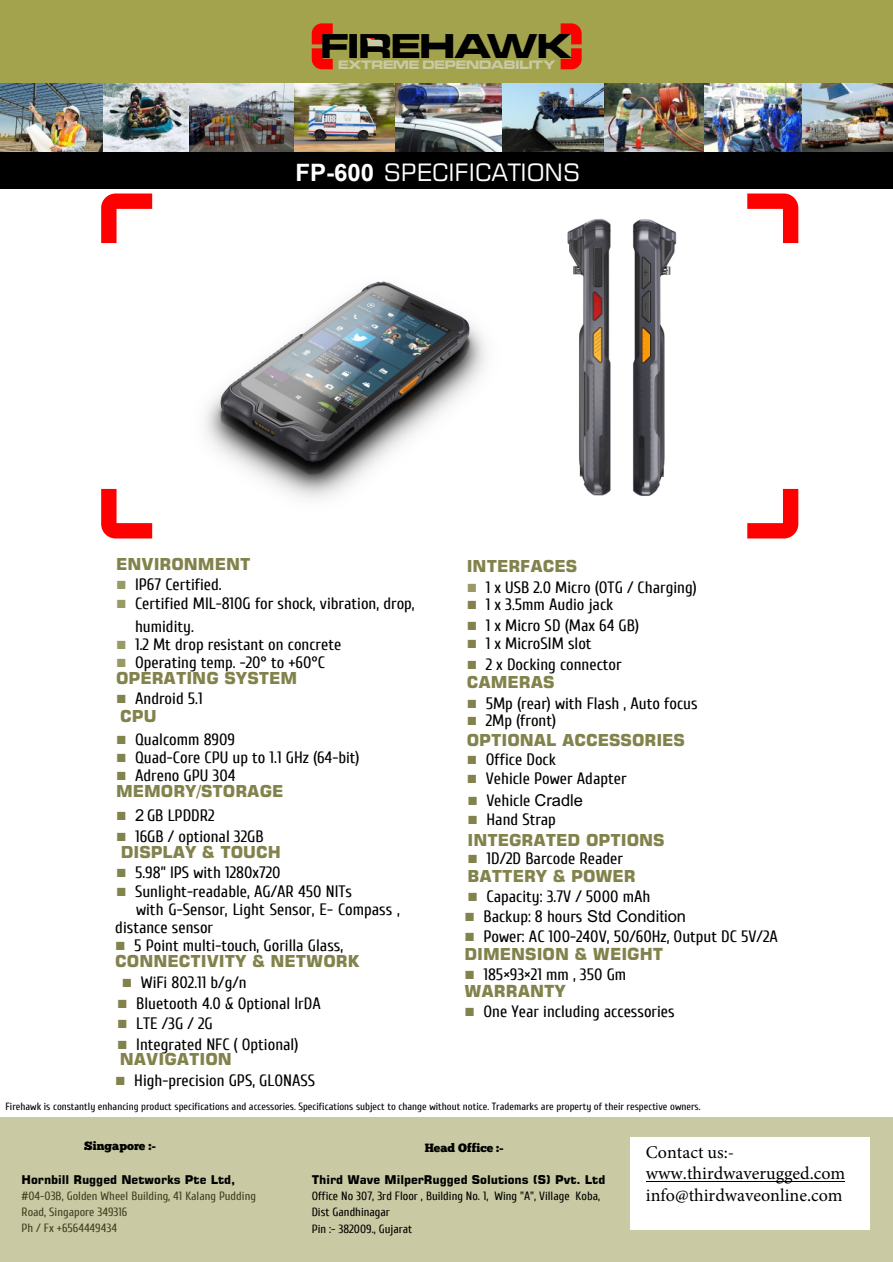
<style>
.page{position:relative;width:893px;height:1262px;background:#fff}
.page>*{position:absolute;margin:0;border:0;box-sizing:border-box;transform-origin:0 0}
.t1{font:35.85px "Microgramma Becker Bold Extd";color:#000}
.t2{font:24px "Square 721 BT";color:#fff}
.t3{font:18px/21.6px "Minion Pro";color:#000}
.t4{font:16.5px/22.4px "Cuprum";color:#000}
.t5{font:700 16.5px "Square 721 BT";color:#82824c}
.t6{font:12.75px "Microgramma Becker Bold Extd";color:#c9c9a3}
.t7{font:12px/16.4px "Cuprum";color:#000}
.t8{font:12px/16.2px "Cuprum";color:#404022}
.t9{font:700 12px "Square 721 BT";color:#000}
.t10{font:700 12px "Square 721 BT";color:#000}
.t11{font:12px "Chunk Five";color:#000}
.t12{font:10.5px "Cuprum";color:#000}
.s1{font-family:"Arial";font-weight:700}
.s2{color:#996}
.s3{color:#82824c}
.s4{font-family:"Arial"}
</style>
<div class="page">
<img style="left:122px;top:281px;width:364px;height:258px">
<img style="left:567px;top:219px;width:110px;height:277px">
<div style="left:0;top:1117px;width:893px;height:145px;background:#c9c9a3"></div>
<div style="left:0;top:0;width:893px;height:189px;background:#a3a34e"></div>
<div style="left:0;top:151px;width:893px;height:38px;background:#000"></div>
<div style="left:630px;top:1137px;width:239px;height:92px;background:#fff"></div>
<svg style="left:747px;top:193px;width:51px;height:50px"></svg>
<svg style="left:101px;top:193px;width:51px;height:50px"></svg>
<svg style="left:747px;top:489px;width:51px;height:49px"></svg>
<svg style="left:101px;top:489px;width:51px;height:49px"></svg>
<svg style="left:312px;top:23px;width:21px;height:46px"></svg>
<svg style="left:560px;top:23px;width:21px;height:46px"></svg>
<div style="left:366px;top:39px;width:19px;height:9px;background:#000"></div>
<svg style="left:366px;top:38px;width:17px;height:11px"></svg>
<img style="left:703px;top:83px;width:190px;height:68px">
<img style="left:294px;top:83px;width:409px;height:68px">
<img style="left:188px;top:83px;width:106px;height:68px">
<img style="left:0;top:83px;width:104px;height:68px">
<img style="left:104px;top:83px;width:84px;height:68px">
<hr style="left:646px;top:1180px;width:199px;height:1px;background:#000">
<h1 class="t1" style="left:321px;top:30px;width:252px">FIREHAWK</h1>
<p class="t6" style="left:338px;top:59px;width:218px">EXTREME DEPENDABILITY</p>
<h2 class="t2" style="left:295px;top:163px;width:286px"><span class="s1">FP-600</span> SPECIFICATIONS</h2>
<p class="t5" style="left:116px;top:557px;width:136px">ENVIRONMENT</p>
<p class="t4" style="left:116px;top:574px;width:107px"><span class="s2">■</span> IP67 Certified.</p>
<p class="t4" style="left:135px;top:592px;width:281px;text-indent:-19px"><span class="s2">■</span> Certified MIL-810G for shock, vibration, drop, humidity.</p>
<p class="t4" style="left:116px;top:633px;width:227px"><span class="s2">■</span> 1.2 Mt drop resistant on concrete</p>
<p class="t4" style="left:116px;top:651px;width:210px"><span class="s2">■</span> Operating temp. -20° to +60°C</p>
<p class="t5" style="left:116px;top:672px;width:183px">OPERATING SYSTEM</p>
<p class="t4" style="left:116px;top:687px;width:88px"><span class="s3">■</span> Android 5.1</p>
<p class="t5" style="left:120px;top:709px;width:38px">CPU</p>
<p class="t4" style="left:116px;top:728px;width:120px"><span class="s3">■</span> Qualcomm 8909</p>
<p class="t4" style="left:116px;top:746px;width:245px"><span class="s3">■</span> Quad-Core CPU up to 1.1 GHz (64-bit)</p>
<p class="t4" style="left:116px;top:764px;width:121px"><span class="s3">■</span> Adreno GPU 304</p>
<p class="t5" style="left:116px;top:784px;width:169px">MEMORY/STORAGE</p>
<p class="t4" style="left:116px;top:804px;width:100px"><span class="s3">■</span> <span class="s4">2</span> GB LPDDR2</p>
<p class="t4" style="left:116px;top:825px;width:149px"><span class="s3">■</span> 16GB / optional 32GB</p>
<p class="t5" style="left:121px;top:845px;width:161px">DISPLAY &amp; TOUCH</p>
<p class="t4" style="left:116px;top:861px;width:166px"><span class="s3">■</span> 5.98” IPS with 1280x720</p>
<p class="t4" style="left:116px;top:880px;width:237px"><span class="s3">■</span> Sunlight-readable, AG/AR 450 NITs</p>
<p class="t4" style="left:136px;top:898px;width:265px">with G-Sensor, Light Sensor, E- Compass ,</p>
<p class="t4" style="left:115px;top:916px;width:99px">distance sensor</p>
<p class="t4" style="left:115px;top:934px;width:229px"><span class="s3">■</span> 5 Point multi-touch, Gorilla Glass,</p>
<p class="t5" style="left:115px;top:955px;width:246px">CONNECTIVITY &amp; NETWORK</p>
<p class="t4" style="left:122px;top:971px;width:126px"><span class="s3">■</span> WiFi 802.11 b/g/n</p>
<p class="t4" style="left:117px;top:993px;width:205px"><span class="s3">■</span> Bluetooth 4.0 &amp; Optional IrDA</p>
<p class="t4" style="left:117px;top:1012px;width:97px"><span class="s3">■</span> LTE /3G / 2G</p>
<p class="t4" style="left:117px;top:1033px;width:183px"><span class="s3">■</span> Integrated NFC ( Optional)</p>
<p class="t5" style="left:120px;top:1052px;width:114px">NAVIGATION</p>
<p class="t4" style="left:115px;top:1069px;width:201px"><span class="s3">■</span> High-precision GPS, GLONASS</p>
<p class="t5" style="left:466px;top:559px;width:112px">INTERFACES</p>
<p class="t4" style="left:466px;top:576px;width:231px"><span class="s2">■</span> 1 x USB 2.0 Micro (OTG / Charging)</p>
<p class="t4" style="left:466px;top:594px;width:148px"><span class="s3">■</span> 1 x 3.5mm Audio jack</p>
<p class="t4" style="left:466px;top:615px;width:174px"><span class="s3">■</span> 1 x Micro SD (Max 64 GB)</p>
<p class="t4" style="left:466px;top:632px;width:126px"><span class="s3">■</span> 1 x MicroSIM slot</p>
<p class="t4" style="left:466px;top:653px;width:156px"><span class="s3">■</span> 2 x Docking connector</p>
<p class="t5" style="left:466px;top:675px;width:89px">CAMERAS</p>
<p class="t4" style="left:466px;top:692px;width:232px"><span class="s3">■</span> 5Mp (rear) with Flash , Auto focus</p>
<p class="t4" style="left:466px;top:710px;width:91px"><span class="s3">■</span> 2Mp (front)</p>
<p class="t5" style="left:466px;top:733px;width:220px">OPTIONAL ACCESSORIES</p>
<p class="t4" style="left:466px;top:748px;width:91px"><span class="s3">■</span> Office Dock</p>
<p class="t4" style="left:466px;top:768px;width:161px"><span class="s3">■</span> Vehicle Power Adapter</p>
<p class="t4" style="left:467px;top:789px;width:117px"><span class="s3">■</span> Vehicle <span class="s4">Cradle</span></p>
<p class="t4" style="left:467px;top:808px;width:90px"><span class="s3">■</span> Hand Strap</p>
<p class="t5" style="left:467px;top:833px;width:199px">INTEGRATED OPTIONS</p>
<p class="t4" style="left:467px;top:848px;width:157px"><span class="s3">■</span> 1D/2D Barcode Reader</p>
<p class="t5" style="left:467px;top:869px;width:170px">BATTERY &amp; POWER</p>
<p class="t4" style="left:467px;top:885px;width:184px"><span class="s3">■</span> Capacity: 3.7V / 5000 mAh</p>
<p class="t4" style="left:464px;top:905px;width:223px"><span class="s3">■</span> Backup: 8 hours <span class="s4">Std Condition</span></p>
<p class="t4" style="left:464px;top:926px;width:315px"><span class="s3">■</span> Power: AC 100-240V, 50/60Hz, Output DC 5V/2A</p>
<p class="t5" style="left:464px;top:947px;width:200px">DIMENSION &amp; WEIGHT</p>
<p class="t4" style="left:464px;top:963px;width:163px"><span class="s3">■</span> 185×93×21 mm , 350 Gm</p>
<p class="t5" style="left:464px;top:984px;width:103px">WARRANTY</p>
<p class="t4" style="left:464px;top:1000px;width:212px"><span class="s3">■</span> One Year including accessories</p>
<p class="t12" style="left:5px;top:1100px;width:696px">Firehawk is constantly enhancing product specifications and accessories. Specifications subject to change without notice. Trademarks are property of their respective owners.</p>
<p class="t11" style="left:84px;top:1140px;width:73px">Singapore :-</p>
<p class="t10" style="left:22px;top:1172px;width:215px">Hornbill Rugged Networks Pte Ltd,</p>
<p class="t8" style="left:22px;top:1187px;width:236px">#04-03B, Golden Wheel Building, 41 Kalang Pudding<br>Road, Singapore 349316<br>Ph / Fx +6564449434</p>
<p class="t11" style="left:424px;top:1142px;width:81px">Head Office :-</p>
<p class="t9" style="left:311px;top:1172px;width:295px">Third Wave MilperRugged Solutions (S) Pvt. Ltd</p>
<p class="t7" style="left:311px;top:1187px;width:290px">Office No 307, 3rd Floor , Building No. 1, Wing "A", Village Koba,<br>Dist Gandhinagar<br>Pin :- 382009., Gujarat</p>
<p class="t3" style="left:646px;top:1141px;width:201px">Contact us:- www.thirdwaverugged.com info@thirdwaveonline.com</p>
</div>
